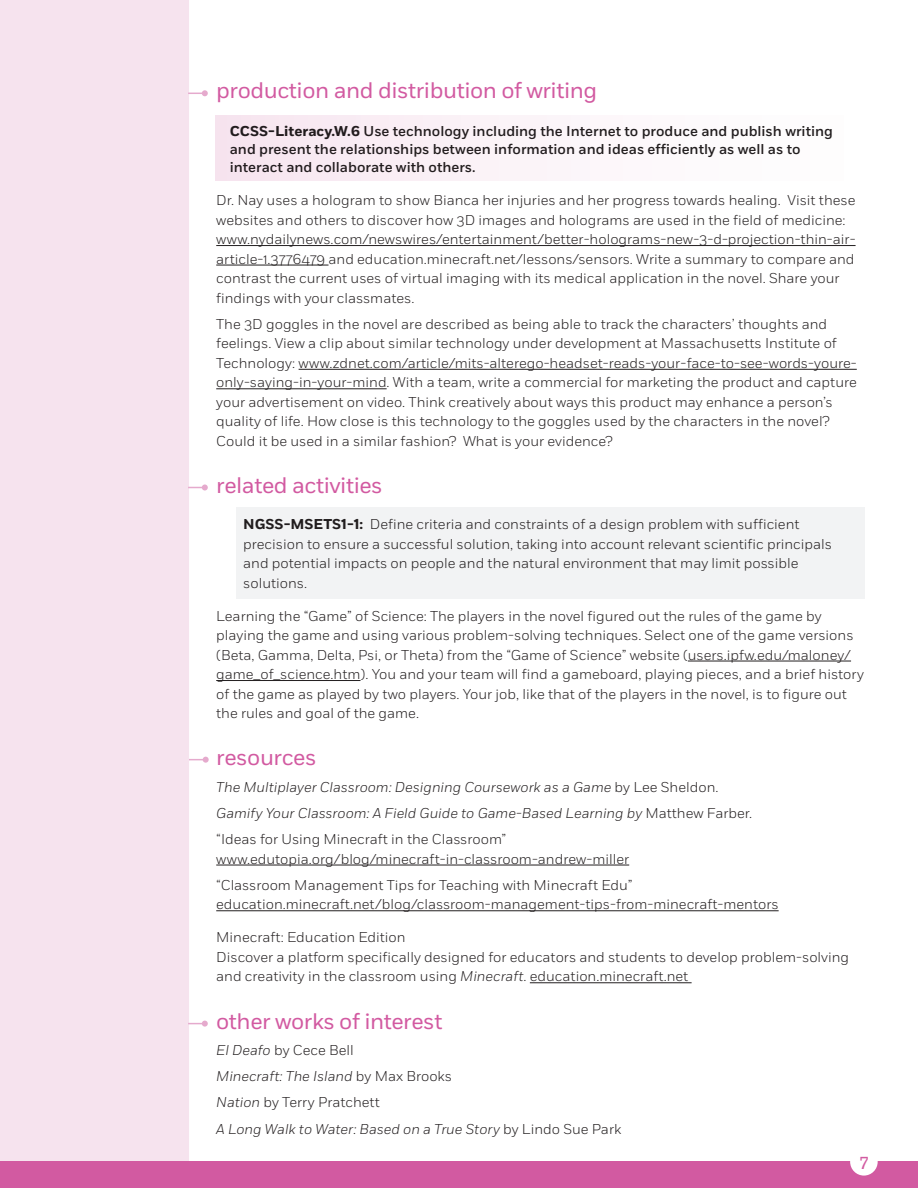
<style>
.page{position:relative;width:918px;height:1188px;background:#fff}
.page>*{position:absolute;margin:0;border:0;box-sizing:border-box;transform-origin:0 0}
.t1{font:22.5px "Fort";letter-spacing:-.02em;color:#d25aa1}
.t2{font:18px "Akzidenz Grotesk BE";color:#d25aa1}
.t3{font:300 14.25px/19.5px "Fort";color:#231f20}
.t4{font:italic 300 14.25px/26.2px "Fort";color:#231f20}
.t5{font:500 14.25px/18px "Fort";color:#231f20}
.s1{font-weight:700}
.s2{font-style:normal}
.s3{font-style:italic}
</style>
<div class="page">
<hr style="left:188px;top:0;width:1px;height:1188px;background:#d25aa1">
<div style="left:0;top:0;width:188px;height:1167px;background:#f6e3ee"></div>
<div style="left:0;top:1162px;width:918px;height:26px;background:#d25aa1"></div>
<hr style="left:216px;top:245px;width:640px;height:1px;background:#231f20">
<hr style="left:216px;top:265px;width:113px;height:1px;background:#231f20">
<hr style="left:299px;top:369px;width:558px;height:1px;background:#231f20">
<hr style="left:216px;top:388px;width:171px;height:1px;background:#231f20">
<hr style="left:688px;top:661px;width:163px;height:1px;background:#231f20">
<hr style="left:216px;top:680px;width:145px;height:1px;background:#231f20">
<hr style="left:216px;top:865px;width:413px;height:1px;background:#231f20">
<hr style="left:216px;top:910px;width:563px;height:1px;background:#231f20">
<hr style="left:530px;top:982px;width:162px;height:1px;background:#231f20">
<div style="left:215px;top:116px;width:629px;height:65px;background:linear-gradient(to right,#f7e6f0,#fff)"></div>
<div style="left:236px;top:508px;width:629px;height:91px;background:#f2f3f4"></div>
<svg style="left:188px;top:90px;width:20px;height:6px"></svg>
<svg style="left:188px;top:484px;width:20px;height:6px"></svg>
<svg style="left:189px;top:757px;width:20px;height:6px"></svg>
<svg style="left:188px;top:1021px;width:20px;height:6px"></svg>
<div style="left:850px;top:1148px;width:28px;height:28px;background:#fff;border-radius:50%"></div>
<h1 class="t1" style="left:216px;top:77px;width:383px">production and distribution of writing</h1>
<p class="t5" style="left:230px;top:123px;width:605px"><span class="s1">CCSS-Literacy.W.6</span> Use technology including the Internet to produce and publish writing and present the relationships between information and ideas efficiently as well as to interact and collaborate with others.</p>
<p class="t3" style="left:216px;top:190px;width:641px">Dr. Nay uses a hologram to show Bianca her injuries and her progress towards healing. Visit these websites and others to discover how 3D images and holograms are used in the field of medicine: www.nydailynews.com/newswires/entertainment/better-holograms-new-3-d-projection-thin-air&shy;article-1.3776479 and education.minecraft.net/lessons/sensors. Write a summary to compare and contrast the current uses of virtual imaging with its medical application in the novel. Share your findings with your classmates.</p>
<p class="t3" style="left:216px;top:314px;width:642px">The 3D goggles in the novel are described as being able to track the characters’ thoughts and feelings. View a clip about similar technology under development at Massachusetts Institute of Technology: www.zdnet.com/article/mits-alterego-headset-reads-your-face-to-see-words-youre&shy;only-saying-in-your-mind. With a team, write a commercial for marketing the product and capture your advertisement on video. Think creatively about ways this product may enhance a person’s quality of life. How close is this technology to the goggles used by the characters in the novel?<br>Could it be used in a similar fashion? What is your evidence?</p>
<h1 class="t1" style="left:216px;top:472px;width:168px">related activities</h1>
<p class="t3" style="left:243px;top:514px;width:590px"><span class="s1">NGSS-MSETS1-1:</span> Define criteria and constraints of a design problem with sufficient precision to ensure a successful solution, taking into account relevant scientific principals and potential impacts on people and the natural environment that may limit possible solutions.</p>
<p class="t3" style="left:216px;top:606px;width:649px">Learning the “Game” of Science: The players in the novel figured out the rules of the game by playing the game and using various problem-solving techniques. Select one of the game versions (Beta, Gamma, Delta, Psi, or Theta) from the “Game of Science” website (users.ipfw.edu/maloney/ game_of_science.htm). You and your team will find a gameboard, playing pieces, and a brief history of the game as played by two players. Your job, like that of the players in the novel, is to figure out the rules and goal of the game.</p>
<h1 class="t1" style="left:216px;top:744px;width:102px">resources</h1>
<p class="t4" style="left:216px;top:774px;width:537px">The Multiplayer Classroom: Designing Coursework as a Game <span class="s2">by Lee Sheldon.<br></span>Gamify Your Classroom: A Field Guide to Game-Based Learning by <span class="s2">Matthew Farber. “Ideas for Using Minecraft in the Classroom”</span></p>
<p class="t3" style="left:216px;top:846px;width:418px;line-height:26.2px">www.edutopia.org/blog/minecraft-in-classroom-andrew-miller “Classroom Management Tips for Teaching with Minecraft Edu”</p>
<p class="t3" style="left:216px;top:895px;width:564px">education.minecraft.net/blog/classroom-management-tips-from-minecraft-mentors</p>
<p class="t3" style="left:216px;top:928px;width:634px">Minecraft: Education Edition<br>Discover a platform specifically designed for educators and students to develop problem-solving and creativity in the classroom using <span class="s3">Minecraft</span>. education.minecraft.net</p>
<h1 class="t1" style="left:216px;top:1007px;width:228px">other works of interest</h1>
<p class="t4" style="left:216px;top:1037px;width:407px">El Deafo <span class="s2">by Cece Bell<br></span>Minecraft: The Island <span class="s2">by Max Brooks<br></span>Nation <span class="s2">by Terry Pratchett<br></span>A Long Walk to Water: Based on a True Story <span class="s2">by Lindo Sue Park</span></p>
<p class="t2" style="left:859px;top:1152px;width:12px">7</p>
</div>
